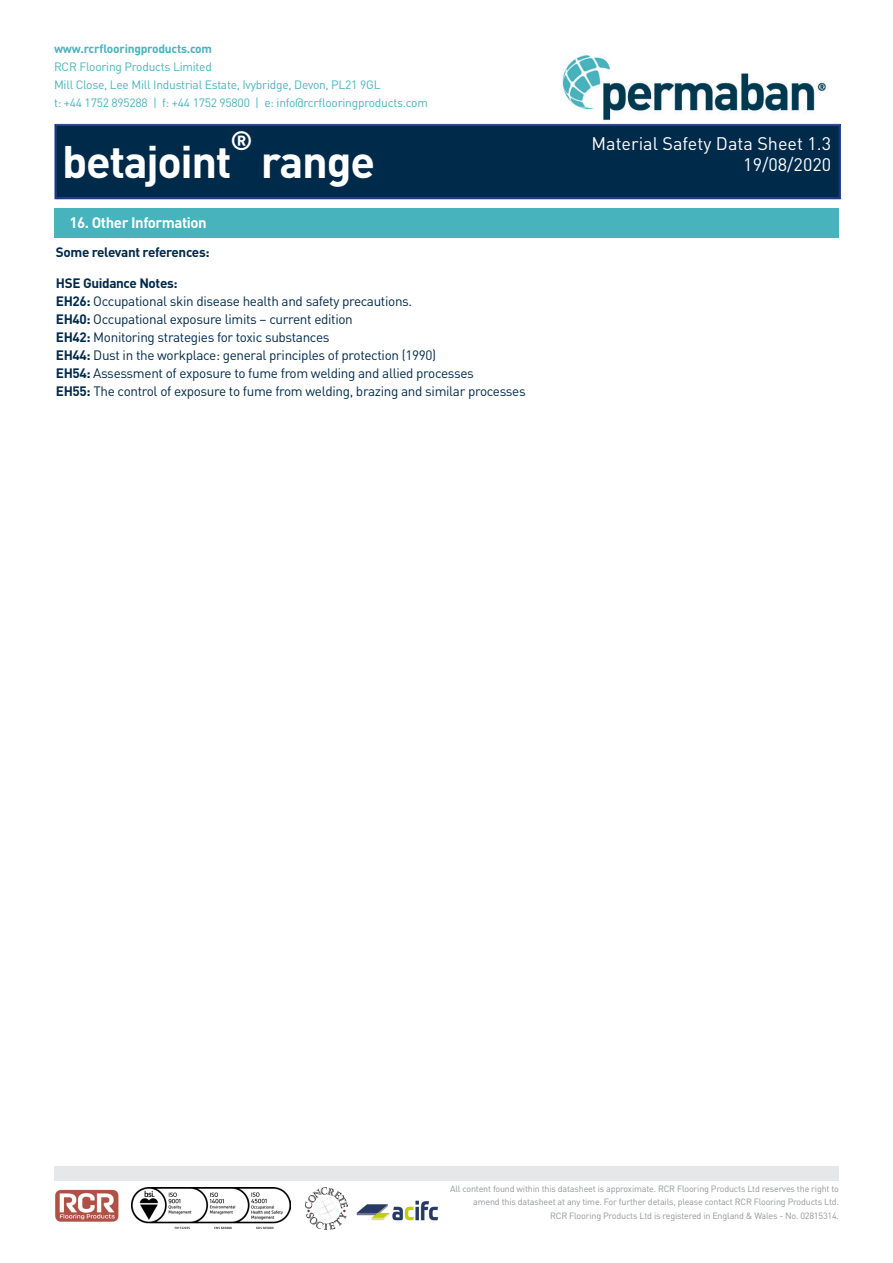
<style>
.page{position:relative;width:893px;height:1263px;background:#fff}
.page>*{position:absolute;margin:0;border:0;box-sizing:border-box;transform-origin:0 0}
.t1{font:700 45px "DIN Pro";letter-spacing:-.03em;color:#fff}
.t2{font:700 26.25px "DIN Pro";color:#fff}
.t3{font:18px "DIN Pro";color:#fff}
.t4{font:700 15px "DIN Pro";letter-spacing:-.03em;color:#fff}
.body{font:13.5px/18px "DIN Pro";letter-spacing:-.025em;color:#002a49}
.body-2{font:700 13.5px "DIN Pro";letter-spacing:-.025em;color:#002a49}
.t5{font:12px "DIN Pro";letter-spacing:-.02em;color:#47b3bd}
.t6{font:700 12px "DIN Pro";letter-spacing:-.02em;color:#47b3bd}
.t7{font:9px/13.5px "DIN Pro";letter-spacing:-.02em;color:#939598;text-align:right}
.s1{font-weight:700}
</style>
<div class="page">
<div style="left:54px;top:208px;width:785px;height:30px;background:#47b3bd"></div>
<img style="left:550px;top:53px;width:290px;height:71px">
<div style="left:55px;top:124px;width:786px;height:75px;background:#002a49"></div>
<div style="left:56px;top:126px;width:783px;height:72px;border:1px solid #253f8e"></div>
<img style="left:55px;top:1189px;width:64px;height:32px">
<img style="left:131px;top:1188px;width:159px;height:41px">
<img style="left:306px;top:1187px;width:42px;height:42px">
<div style="left:54px;top:1167px;width:785px;height:14px;background:#e6e7e9"></div>
<img style="left:356px;top:1200px;width:83px;height:21px">
<p class="t6" style="left:54px;top:41px;width:160px">www.rcrflooringproducts.com</p>
<p class="t5" style="left:54px;top:59px;width:159px">RCR Flooring Products Limited</p>
<p class="t5" style="left:54px;top:77px;width:328px">Mill Close, Lee Mill Industrial Estate, Ivybridge, Devon, PL21 9GL</p>
<p class="t5" style="left:54px;top:95px;width:375px">t: +44 1752 895288 | f: +44 1752 95800 | e: info@rcrflooringproducts.com</p>
<p class="t1" style="left:62px;top:131px;width:171px">betajoint</p>
<p class="t2" style="left:230px;top:122px;width:24px">®</p>
<p class="t1" style="left:261px;top:131px;width:116px">range</p>
<p class="t4" style="left:70px;top:212px;width:139px">16. Other Information</p>
<p class="body-2" style="left:56px;top:243px;width:155px">Some relevant references:</p>
<p class="body" style="left:56px;top:273px;width:471px"><span class="s1">HSE Guidance Notes:<br>EH26:</span> Occupational skin disease health and safety precautions.<br><span class="s1">EH40:</span> Occupational exposure limits – current edition<br><span class="s1">EH42:</span> Monitoring strategies for toxic substances<br><span class="s1">EH44:</span> Dust in the workplace: general principles of protection (1990)<br><span class="s1">EH54:</span> Assessment of exposure to fume from welding and allied processes<br><span class="s1">EH55:</span> The control of exposure to fume from welding, brazing and similar processes</p>
<p class="t3" style="left:592px;top:131px;width:241px">Material Safety Data Sheet 1.3</p>
<p class="t3" style="left:743px;top:152px;width:89px">19/08/2020</p>
<p class="t7" style="left:450px;top:1181px;width:390px">All content found within this datasheet is approximate. RCR Flooring Products Ltd reserves the right to amend this datasheet at any time. For further details, please contact RCR Flooring Products Ltd.</p>
<p class="t7" style="left:550px;top:1208px;width:290px">RCR Flooring Products Ltd is registered in England &amp; Wales - No. 02815314.</p>
</div>
